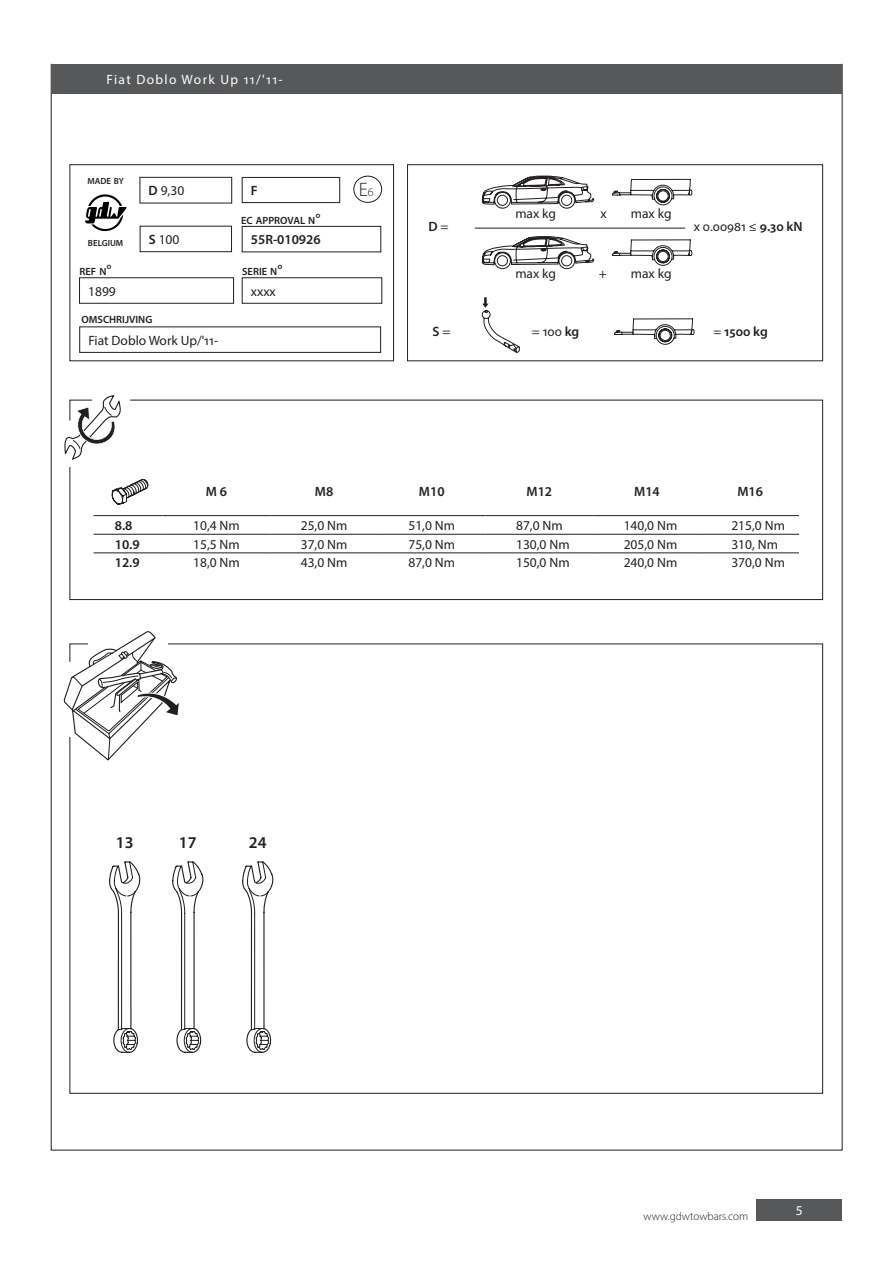
<style>
.page{position:relative;width:893px;height:1263px;background:#fff}
.page>*{position:absolute;margin:0;border:0;box-sizing:border-box;transform-origin:0 0}
.t1{font:300 19.5px "Myriad Pro";color:#231f20}
.t2{font:600 16.5px "Myriad Pro";color:#231f20}
.t3{font:13.5px "Myriad Pro";color:#231f20}
.t4{font:13.5px "Myriad Pro";color:#231f20}
.t5{font:600 13.5px "Myriad Pro";color:#231f20}
.t6{font:600 13.5px "Myriad Pro";color:#231f20}
.Tussentitel_Links{font:13.5px "Myriad Pro";letter-spacing:.1em;color:#fff}
.t7{font:13.5px "Myriad Pro";color:#fff}
.t8{font:300 11.25px "Myriad Pro";color:#231f20}
.t9{font:600 10.5px "Myriad Pro";color:#231f20}
.t10{font:600 8.85px "Myriad Pro";color:#231f20}
.s1{font-weight:600}
.s2{font-size:15px}
.s3{font-size:12px}
.s4{font-weight:400}
.s5{font-style:inherit}
</style>
<div class="page">
<div style="left:757px;top:1199px;width:85px;height:21px;background:#57585a"></div>
<div style="left:80px;top:327px;width:301px;height:26px;border:1px solid #231f20"></div>
<div style="left:70px;top:164px;width:324px;height:197px;border:1px solid #231f20"></div>
<svg style="left:69px;top:400px;width:754px;height:200px"></svg>
<svg style="left:69px;top:643px;width:754px;height:451px"></svg>
<div style="left:407px;top:164px;width:416px;height:197px;border:1px solid #231f20"></div>
<div style="left:140px;top:177px;width:92px;height:26px;border:1px solid #231f20"></div>
<div style="left:242px;top:226px;width:139px;height:26px;border:1px solid #231f20"></div>
<div style="left:140px;top:226px;width:92px;height:26px;border:1px solid #231f20"></div>
<div style="left:242px;top:177px;width:98px;height:26px;border:1px solid #231f20"></div>
<svg style="left:85px;top:194px;width:42px;height:37px"></svg>
<svg style="left:482px;top:297px;width:38px;height:56px"></svg>
<hr style="left:475px;top:228px;width:210px;height:1px;background:#231f20">
<svg style="left:64px;top:631px;width:116px;height:130px"></svg>
<hr style="left:94px;top:515px;width:69px;height:1px;background:#231f20">
<hr style="left:163px;top:515px;width:107px;height:1px;background:#231f20">
<hr style="left:270px;top:515px;width:108px;height:1px;background:#231f20">
<hr style="left:378px;top:515px;width:108px;height:1px;background:#231f20">
<hr style="left:486px;top:515px;width:107px;height:1px;background:#231f20">
<hr style="left:593px;top:515px;width:108px;height:1px;background:#231f20">
<hr style="left:701px;top:515px;width:98px;height:1px;background:#231f20">
<hr style="left:94px;top:534px;width:69px;height:1px;background:#231f20">
<hr style="left:163px;top:534px;width:107px;height:1px;background:#231f20">
<hr style="left:270px;top:534px;width:108px;height:1px;background:#231f20">
<hr style="left:378px;top:534px;width:108px;height:1px;background:#231f20">
<hr style="left:486px;top:534px;width:107px;height:1px;background:#231f20">
<hr style="left:593px;top:534px;width:108px;height:1px;background:#231f20">
<hr style="left:701px;top:534px;width:98px;height:1px;background:#231f20">
<hr style="left:94px;top:553px;width:69px;height:1px;background:#231f20">
<hr style="left:163px;top:553px;width:107px;height:1px;background:#231f20">
<hr style="left:270px;top:553px;width:108px;height:1px;background:#231f20">
<hr style="left:378px;top:553px;width:108px;height:1px;background:#231f20">
<hr style="left:486px;top:553px;width:107px;height:1px;background:#231f20">
<hr style="left:593px;top:553px;width:108px;height:1px;background:#231f20">
<hr style="left:701px;top:553px;width:98px;height:1px;background:#231f20">
<svg style="left:64px;top:395px;width:58px;height:66px"></svg>
<svg style="left:112px;top:479px;width:36px;height:26px"></svg>
<svg style="left:482px;top:176px;width:112px;height:33px"></svg>
<svg style="left:482px;top:236px;width:112px;height:34px"></svg>
<svg style="left:612px;top:179px;width:80px;height:27px"></svg>
<svg style="left:612px;top:239px;width:80px;height:27px"></svg>
<svg style="left:614px;top:318px;width:81px;height:27px"></svg>
<svg style="left:108px;top:860px;width:33px;height:193px"></svg>
<svg style="left:172px;top:860px;width:32px;height:193px"></svg>
<svg style="left:241px;top:860px;width:33px;height:193px"></svg>
<div style="left:51px;top:64px;width:791px;height:30px;background:#57585a"></div>
<div style="left:353px;top:176px;width:29px;height:27px;border:1px solid #231f20;border-radius:50%"></div>
<p class="Tussentitel_Links" style="left:106px;top:71px;width:178px">Fiat Doblo Work Up 11/'11-</p>
<p class="t10" style="left:88px;top:176px;width:38px">MADE BY</p>
<p class="t10" style="left:88px;top:238px;width:37px">BELGIUM</p>
<p class="t4" style="left:149px;top:182px;width:37px"><span class="s1">D</span> 9,30</p>
<p class="t6" style="left:251px;top:182px;width:8px">F</p>
<p class="t9" style="left:241px;top:213px;width:81px">EC APPROVAL N<span class="s2">°</span></p>
<p class="t4" style="left:149px;top:231px;width:32px"><span class="s1">S</span> 100</p>
<p class="t6" style="left:251px;top:231px;width:71px">55R-010926</p>
<p class="t9" style="left:80px;top:265px;width:34px">REF N<span class="s2">°</span></p>
<p class="t9" style="left:242px;top:265px;width:42px">SERIE N<span class="s2">°</span></p>
<p class="t4" style="left:88px;top:283px;width:29px">1899</p>
<p class="t4" style="left:251px;top:283px;width:27px">xxxx</p>
<p class="t9" style="left:82px;top:313px;width:72px">OMSCHRIJVING</p>
<p class="t4" style="left:88px;top:332px;width:131px">Fiat Doblo Work Up/'11-</p>
<p class="t1" style="left:359px;top:177px;width:16px">E<span class="s3">6</span></p>
<p class="t6" style="left:429px;top:218px;width:22px">D <span class="s4">=</span></p>
<p class="t4" style="left:515px;top:205px;width:42px">max kg</p>
<p class="t4" style="left:601px;top:205px;width:8px">x</p>
<p class="t4" style="left:631px;top:205px;width:42px">max kg</p>
<p class="t4" style="left:515px;top:265px;width:42px">max kg</p>
<p class="t4" style="left:599px;top:265px;width:10px">+</p>
<p class="t4" style="left:631px;top:265px;width:42px">max kg</p>
<p class="t4" style="left:694px;top:218px;width:110px">x 0.00981 ≤ <span class="s1">9.30 kN</span></p>
<p class="t6" style="left:433px;top:323px;width:19px">S <span class="s4">=</span></p>
<p class="t4" style="left:532px;top:323px;width:49px">= 100 <span class="s1">kg</span></p>
<p class="t6" style="left:713px;top:323px;width:56px"><span class="s4">=</span> 1500 kg</p>
<p class="t5" style="left:206px;top:483px;width:23px">M 6</p>
<p class="t5" style="left:315px;top:483px;width:20px">M8</p>
<p class="t5" style="left:419px;top:483px;width:27px">M10</p>
<p class="t5" style="left:527px;top:483px;width:27px">M12</p>
<p class="t5" style="left:634px;top:483px;width:27px">M14</p>
<p class="t5" style="left:737px;top:483px;width:27px">M16</p>
<p class="t5" style="left:115px;top:517px;width:19px">8.8</p>
<p class="t3" style="left:193px;top:517px;width:48px">10,4 <span class="s5">Nm</span></p>
<p class="t3" style="left:301px;top:517px;width:48px">25,0 <span class="s5">Nm</span></p>
<p class="t3" style="left:408px;top:517px;width:48px">51,0 <span class="s5">Nm</span></p>
<p class="t3" style="left:516px;top:517px;width:48px">87,0 <span class="s5">Nm</span></p>
<p class="t3" style="left:624px;top:517px;width:55px">140,0 <span class="s5">Nm</span></p>
<p class="t3" style="left:731px;top:517px;width:55px">215,0 <span class="s5">Nm</span></p>
<p class="t5" style="left:115px;top:535px;width:26px">10.9</p>
<p class="t3" style="left:193px;top:536px;width:48px">15,5 <span class="s5">Nm</span></p>
<p class="t3" style="left:301px;top:536px;width:48px">37,0 <span class="s5">Nm</span></p>
<p class="t3" style="left:408px;top:536px;width:48px">75,0 <span class="s5">Nm</span></p>
<p class="t3" style="left:516px;top:536px;width:55px">130,0 <span class="s5">Nm</span></p>
<p class="t3" style="left:624px;top:536px;width:55px">205,0 <span class="s5">Nm</span></p>
<p class="t3" style="left:731px;top:536px;width:48px">310, <span class="s5">Nm</span></p>
<p class="t5" style="left:115px;top:554px;width:26px">12.9</p>
<p class="t3" style="left:193px;top:554px;width:48px">18,0 <span class="s5">Nm</span></p>
<p class="t3" style="left:301px;top:554px;width:48px">43,0 <span class="s5">Nm</span></p>
<p class="t3" style="left:408px;top:554px;width:48px">87,0 <span class="s5">Nm</span></p>
<p class="t3" style="left:516px;top:554px;width:55px">150,0 <span class="s5">Nm</span></p>
<p class="t3" style="left:624px;top:554px;width:55px">240,0 <span class="s5">Nm</span></p>
<p class="t3" style="left:731px;top:554px;width:55px">370,0 <span class="s5">Nm</span></p>
<p class="t2" style="left:116px;top:832px;width:19px">13</p>
<p class="t2" style="left:179px;top:832px;width:19px">17</p>
<p class="t2" style="left:249px;top:832px;width:19px">24</p>
<p class="t8" style="left:644px;top:1210px;width:106px">www.gdwtowbars.com</p>
<p class="t7" style="left:796px;top:1202px;width:8px">5</p>
</div>
